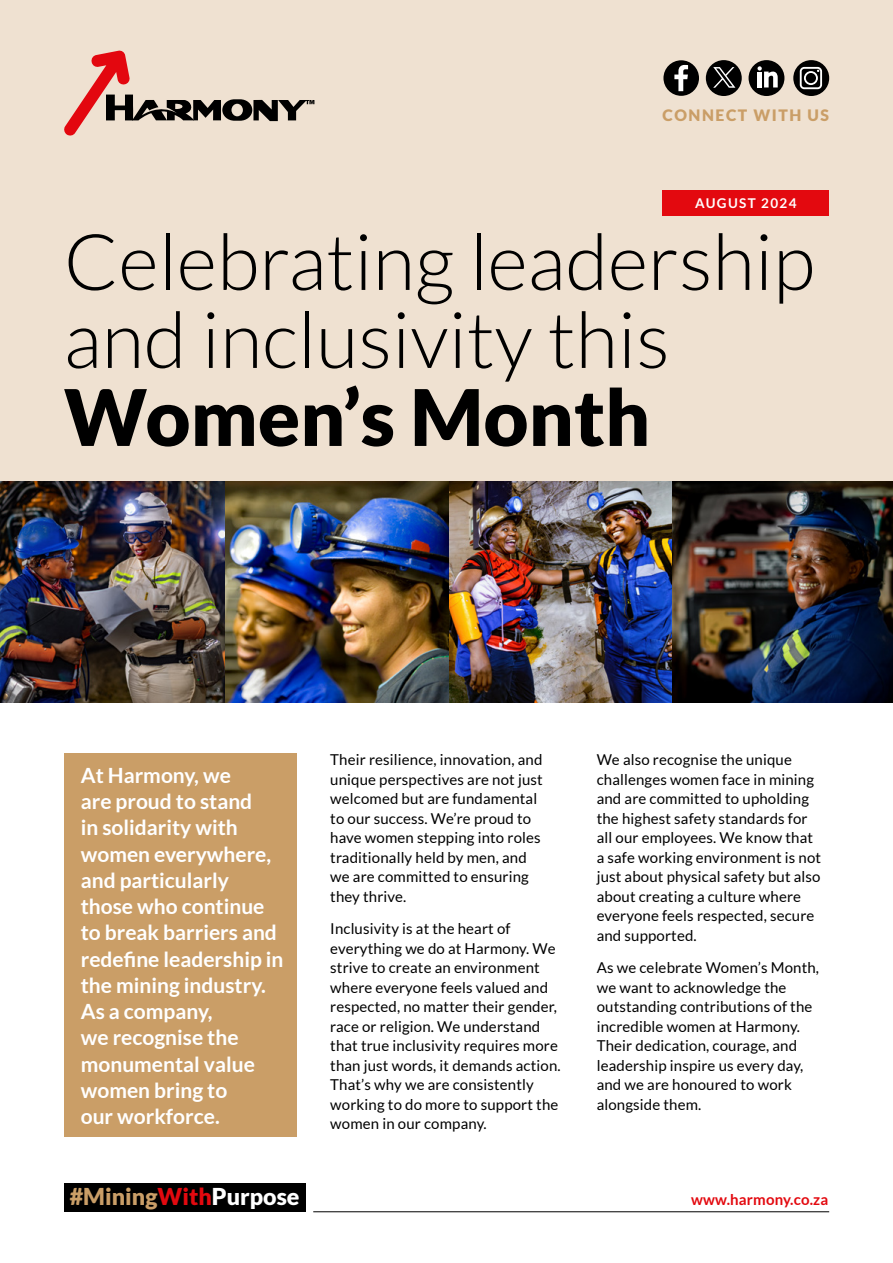
<style>
.page{position:relative;width:893px;height:1263px;background:#fff}
.page>*{position:absolute;margin:0;border:0;box-sizing:border-box;transform-origin:0 0}
.t1{font:300 78px/78px "Lato";color:#000}
.t2{font:900 23.25px "Lato";color:#ca9e67}
.t3{font:700 21px/26.2px "Lato";color:#fff}
.t4{font:900 15.75px "Lato";letter-spacing:.1em;color:#ca9e67}
.t5{font:15px/19.5px "Lato";letter-spacing:.01em;color:#000}
._24-H1{font:700 15px "Lato";letter-spacing:.01em;color:#e3090f}
.t6{font:700 13.5px "Lato";letter-spacing:.1em;color:#fff}
.s1{font-weight:900}
.s2{color:#e3090f}
.s3{color:#fff}
</style>
<div class="page">
<div style="left:0;top:0;width:893px;height:481px;background:#efe1d1"></div>
<hr style="left:313px;top:1211px;width:516px;height:1px;background:#000">
<div style="left:662px;top:190px;width:167px;height:25px;background:#e3090f"></div>
<img style="left:0;top:481px;width:893px;height:221px">
<div style="left:64px;top:753px;width:232px;height:384px;background:#ca9e67"></div>
<svg style="left:64px;top:50px;width:250px;height:86px"></svg>
<div style="left:64px;top:1183px;width:242px;height:29px;background:#000"></div>
<div style="left:663px;top:60px;width:36px;height:36px;background:#000;border-radius:50%"></div>
<svg style="left:674px;top:65px;width:14px;height:26px"></svg>
<div style="left:749px;top:60px;width:35px;height:36px;background:#000;border-radius:18px"></div>
<svg style="left:757px;top:66px;width:21px;height:21px"></svg>
<svg style="left:793px;top:60px;width:36px;height:36px"></svg>
<svg style="left:800px;top:67px;width:22px;height:22px"></svg>
<div style="left:706px;top:60px;width:36px;height:36px;background:#000;border-radius:18px"></div>
<svg style="left:713px;top:67px;width:22px;height:21px"></svg>
<h1 class="t4" style="left:662px;top:106px;width:168px">CONNECT WITH US</h1>
<p class="t6" style="left:695px;top:195px;width:103px">AUGUST 2024</p>
<p class="t1" style="left:64px;top:223px;width:753px">Celebrating leadership and inclusivity this<br><span class="s1">Women’s Month</span></p>
<p class="t3" style="left:81px;top:762px;width:204px">At Harmony, we<br>are proud to stand<br>in solidarity with women everywhere, and particularly those who continue to break barriers and redefine leadership in the mining industry.<br>As a company,<br>we recognise the monumental value women bring to<br>our workforce.</p>
<p class="t2" style="left:70px;top:1183px;width:231px">#Mining<span class="s2">With</span><span class="s3">Purpose</span></p>
<p class="t5" style="left:330px;top:750px;width:214px">Their resilience, innovation, and unique perspectives are not just welcomed but are fundamental to our success. We’re proud to have women stepping into roles traditionally held by men, and we are committed to ensuring they thrive.</p>
<p class="t5" style="left:330px;top:919px;width:232px">Inclusivity is at the heart of everything we do at Harmony. We strive to create an environment where everyone feels valued and respected, no matter their gender, race or religion. We understand that true inclusivity requires more than just words, it demands action.<br>That’s why we are consistently working to do more to support the women in our company.</p>
<p class="t5" style="left:597px;top:750px;width:226px">We also recognise the unique challenges women face in mining and are committed to upholding the highest safety standards for all our employees. We know that a safe working environment is not just about physical safety but also about creating a culture where everyone feels respected, secure and supported.</p>
<p class="t5" style="left:597px;top:958px;width:224px">As we celebrate Women’s Month, we want to acknowledge the outstanding contributions of the incredible women at Harmony.<br>Their dedication, courage, and leadership inspire us every day, and we are honoured to work alongside them.</p>
<p class="_24-H1" style="left:691px;top:1190px;width:139px">www.harmony.co.za</p>
</div>
